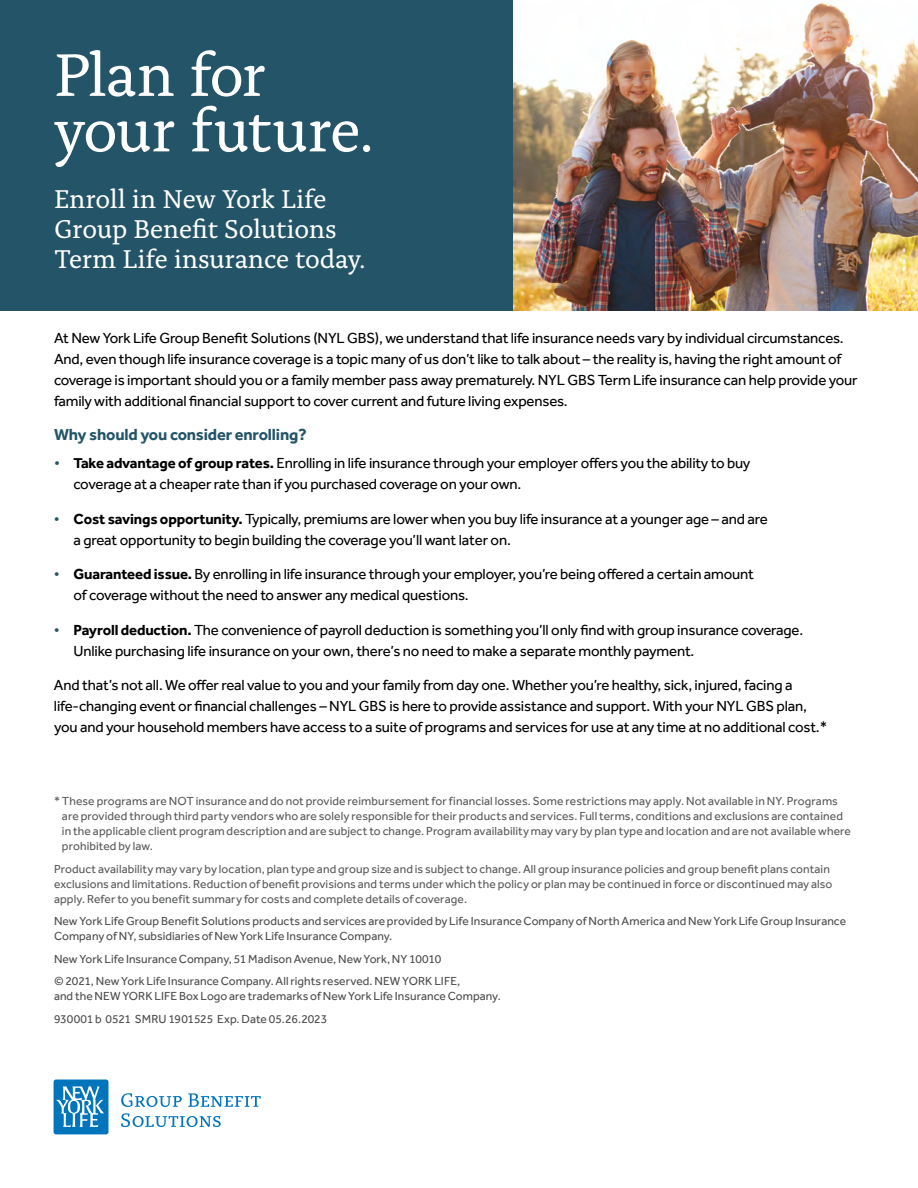
<style>
.page{position:relative;width:918px;height:1188px;background:#fff}
.page>*{position:absolute;margin:0;border:0;box-sizing:border-box;transform-origin:0 0}
.t1{font:63px/55.5px "Alda Pro";letter-spacing:-.035em;color:#fff}
.t2{font:27px/30px "Alda Pro";letter-spacing:-.01em;color:#fff}
.t3{font:700 16.5px "Effra Pro";letter-spacing:-.01em;color:#235467}
.t4{font:15px/21px "Effra Pro";letter-spacing:-.01em;color:#000}
.t5{font:12px/15px "Effra Pro";letter-spacing:.01em;color:#58595b}
.t6{font:12px/22.5px "Effra Pro";letter-spacing:.005em;color:#4d4d4f}
.s1{color:#235467}
.s2{font-weight:700}
</style>
<div class="page">
<svg style="left:121px;top:1093px;width:61px;height:14px"></svg>
<svg style="left:188px;top:1093px;width:73px;height:14px"></svg>
<svg style="left:121px;top:1113px;width:100px;height:14px"></svg>
<div style="left:54px;top:1080px;width:54px;height:54px;background:#0175bc;border-radius:3px"></div>
<svg style="left:56px;top:1086px;width:48px;height:41px"></svg>
<img style="left:513px;top:3px;width:405px;height:307px">
<div style="left:0;top:0;width:513px;height:310px;background:#235467"></div>
<h1 class="t1" style="left:54px;top:42px;width:322px">Plan for your future.</h1>
<h2 class="t2" style="left:54px;top:182px;width:313px">Enroll in New York Life<br>Group Benefit Solutions<br>Term Life insurance today.</h2>
<p class="t4" style="left:54px;top:327px;width:805px">At New York Life Group Benefit Solutions (NYL GBS), we understand that life insurance needs vary by individual circumstances.<br>And, even though life insurance coverage is a topic many of us don’t like to talk about – the reality is, having the right amount of coverage is important should you or a family member pass away prematurely. NYL GBS Term Life insurance can help provide your family with additional financial support to cover current and future living expenses.</p>
<p class="t3" style="left:54px;top:425px;width:254px">Why should you consider enrolling?</p>
<p class="t4" style="left:73px;top:452px;width:678px;text-indent:-19px"><span class="s1">•</span> <span class="s2">Take advantage of group rates.</span> Enrolling in life insurance through your employer offers you the ability to buy coverage at a cheaper rate than if you purchased coverage on your own.</p>
<p class="t4" style="left:73px;top:508px;width:696px;text-indent:-20px"><span class="s1">•</span> <span class="s2">Cost savings opportunity.</span> Typically, premiums are lower when you buy life insurance at a younger age – and are a great opportunity to begin building the coverage you’ll want later on.</p>
<p class="t4" style="left:73px;top:563px;width:682px;text-indent:-20px"><span class="s1">•</span> <span class="s2">Guaranteed issue.</span> By enrolling in life insurance through your employer, you’re being offered a certain amount of coverage without the need to answer any medical questions.</p>
<p class="t4" style="left:73px;top:619px;width:731px;text-indent:-20px"><span class="s1">•</span> <span class="s2">Payroll deduction.</span> The convenience of payroll deduction is something you’ll only find with group insurance coverage.<br>Unlike purchasing life insurance on your own, there’s no need to make a separate monthly payment.</p>
<p class="t4" style="left:54px;top:674px;width:775px">And that’s not all. We offer real value to you and your family from day one. Whether you’re healthy, sick, injured, facing a life-changing event or financial challenges – NYL GBS is here to provide assistance and support. With your NYL GBS plan, you and your household members have access to a suite of programs and services for use at any time at no additional cost.*</p>
<p class="t5" style="left:62px;top:793px;width:791px;text-indent:-8px">* These programs are NOT insurance and do not provide reimbursement for financial losses. Some restrictions may apply. Not available in NY. Programs are provided through third party vendors who are solely responsible for their products and services. Full terms, conditions and exclusions are contained in the applicable client program description and are subject to change. Program availability may vary by plan type and location and are not available where prohibited by law.</p>
<p class="t5" style="left:54px;top:861px;width:780px">Product availability may vary by location, plan type and group size and is subject to change. All group insurance policies and group benefit plans contain exclusions and limitations. Reduction of benefit provisions and terms under which the policy or plan may be continued in force or discontinued may also apply. Refer to you benefit summary for costs and complete details of coverage.</p>
<p class="t6" style="left:54px;top:914px;width:794px;line-height:15px">New York Life Group Benefit Solutions products and services are provided by Life Insurance Company of North America and New York Life Group Insurance<br>Company of NY, subsidiaries of New York Life Insurance Company.</p>
<p class="t6" style="left:54px;top:947px;width:408px">New York Life Insurance Company, 51 Madison Avenue, New York, NY 10010<br>© 2021, New York Life Insurance Company. All rights reserved. NEW YORK LIFE,</p>
<p class="t6" style="left:54px;top:985px;width:448px">and the NEW YORK LIFE Box Logo are trademarks of New York Life Insurance Company.<br>930001 b 0521 SMRU 1901525 Exp. Date 05.26.2023</p>
</div>
